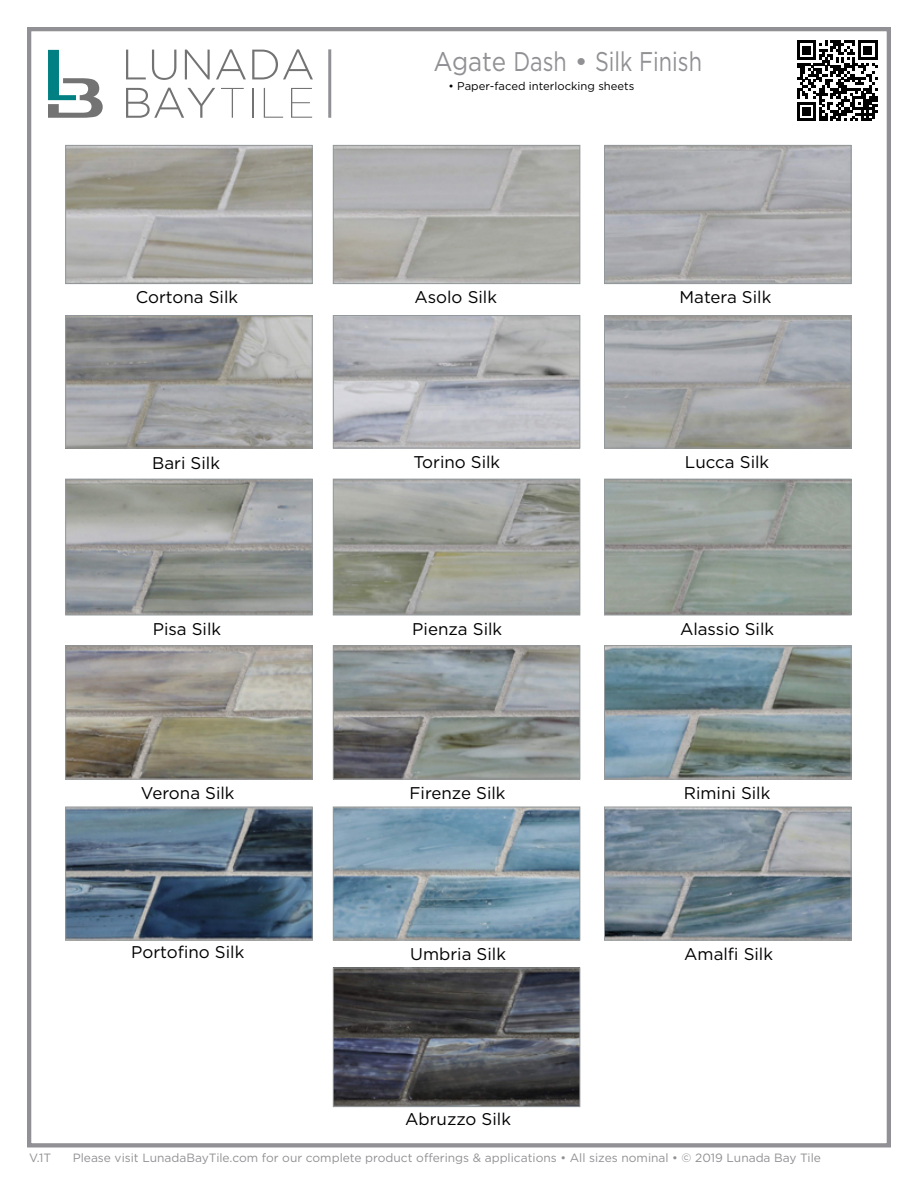
<style>
.page{position:relative;width:918px;height:1188px;background:#fff}
.page>*{position:absolute;margin:0;border:0;box-sizing:border-box;transform-origin:0 0}
.t1{font:27px "Gotham";color:#919195;scale:.9 1}
.t2{font:16.95px "Gotham";color:#000}
.t3{font:12px "Gotham";color:#919195}
.t4{font:11.25px "Gotham";color:#000}
</style>
<div class="page">
<div style="left:27px;top:27px;width:864px;height:1120px;border:4px solid #919195"></div>
<svg style="left:126px;top:50px;width:20px;height:29px"></svg>
<svg style="left:152px;top:50px;width:24px;height:30px"></svg>
<svg style="left:185px;top:50px;width:25px;height:29px"></svg>
<svg style="left:216px;top:49px;width:30px;height:30px"></svg>
<svg style="left:252px;top:49px;width:61px;height:30px"></svg>
<svg style="left:126px;top:88px;width:89px;height:30px"></svg>
<svg style="left:221px;top:88px;width:23px;height:30px"></svg>
<hr style="left:252px;top:88px;width:1px;height:30px;background:#737373">
<svg style="left:264px;top:88px;width:19px;height:30px"></svg>
<svg style="left:291px;top:88px;width:21px;height:30px"></svg>
<svg style="left:48px;top:50px;width:55px;height:68px"></svg>
<hr style="left:328px;top:49px;width:3px;height:69px;background:#919195">
<svg style="left:797px;top:41px;width:80px;height:80px"></svg>
<img style="left:606px;top:147px;width:243px;height:135px">
<div style="left:604px;top:145px;width:247px;height:139px;border:1px solid #92989b"></div>
<img style="left:335px;top:147px;width:243px;height:135px">
<div style="left:333px;top:145px;width:247px;height:139px;border:1px solid #92989b"></div>
<img style="left:67px;top:147px;width:243px;height:135px">
<div style="left:65px;top:145px;width:247px;height:139px;border:1px solid #92989b"></div>
<img style="left:606px;top:317px;width:243px;height:129px">
<div style="left:604px;top:315px;width:247px;height:133px;border:1px solid #92989b"></div>
<img style="left:335px;top:317px;width:243px;height:129px">
<div style="left:333px;top:315px;width:247px;height:133px;border:1px solid #92989b"></div>
<img style="left:67px;top:317px;width:243px;height:129px">
<div style="left:65px;top:315px;width:247px;height:133px;border:1px solid #92989b"></div>
<img style="left:606px;top:481px;width:243px;height:132px">
<div style="left:604px;top:479px;width:247px;height:136px;border:1px solid #92989b"></div>
<img style="left:335px;top:481px;width:243px;height:132px">
<div style="left:333px;top:479px;width:247px;height:136px;border:1px solid #92989b"></div>
<img style="left:67px;top:481px;width:243px;height:132px">
<div style="left:65px;top:479px;width:247px;height:136px;border:1px solid #92989b"></div>
<img style="left:606px;top:647px;width:243px;height:130px">
<div style="left:604px;top:645px;width:247px;height:134px;border:1px solid #92989b"></div>
<img style="left:335px;top:647px;width:243px;height:130px">
<div style="left:333px;top:645px;width:247px;height:134px;border:1px solid #92989b"></div>
<img style="left:67px;top:647px;width:243px;height:130px">
<div style="left:65px;top:645px;width:247px;height:134px;border:1px solid #92989b"></div>
<img style="left:606px;top:809px;width:243px;height:129px">
<div style="left:604px;top:807px;width:247px;height:133px;border:1px solid #92989b"></div>
<img style="left:335px;top:809px;width:243px;height:129px">
<div style="left:333px;top:807px;width:247px;height:133px;border:1px solid #92989b"></div>
<img style="left:67px;top:809px;width:243px;height:129px">
<div style="left:65px;top:807px;width:247px;height:133px;border:1px solid #92989b"></div>
<img style="left:335px;top:970px;width:243px;height:135px">
<div style="left:333px;top:968px;width:247px;height:139px;border:1px solid #92989b"></div>
<h1 class="t1" style="left:434px;top:44px;width:300px">Agate Dash • Silk Finish</h1>
<p class="t4" style="left:448px;top:79px;width:187px">• Paper-faced interlocking sheets</p>
<p class="t2" style="left:136px;top:286px;width:104px">Cortona Silk</p>
<p class="t2" style="left:414px;top:286px;width:84px">Asolo Silk</p>
<p class="t2" style="left:680px;top:286px;width:93px">Matera Silk</p>
<p class="t2" style="left:152px;top:452px;width:69px">Bari Silk</p>
<p class="t2" style="left:413px;top:451px;width:88px">Torino Silk</p>
<p class="t2" style="left:685px;top:451px;width:86px">Lucca Silk</p>
<p class="t2" style="left:153px;top:618px;width:70px">Pisa Silk</p>
<p class="t2" style="left:412px;top:618px;width:91px">Pienza Silk</p>
<p class="t2" style="left:680px;top:618px;width:96px">Alassio Silk</p>
<p class="t2" style="left:409px;top:782px;width:98px">Firenze Silk</p>
<p class="t2" style="left:141px;top:782px;width:95px">Verona Silk</p>
<p class="t2" style="left:684px;top:782px;width:88px">Rimini Silk</p>
<p class="t2" style="left:131px;top:941px;width:115px">Portofino Silk</p>
<p class="t2" style="left:410px;top:943px;width:97px">Umbria Silk</p>
<p class="t2" style="left:405px;top:1108px;width:107px">Abruzzo Silk</p>
<p class="t2" style="left:684px;top:943px;width:90px">Amalfi Silk</p>
<p class="t3" style="left:29px;top:1150px;width:23px">V.1T</p>
<p class="t3" style="left:73px;top:1150px;width:750px">Please visit LunadaBayTile.com for our complete product offerings &amp; applications • All sizes nominal • © 2019 Lunada Bay Tile</p>
</div>
